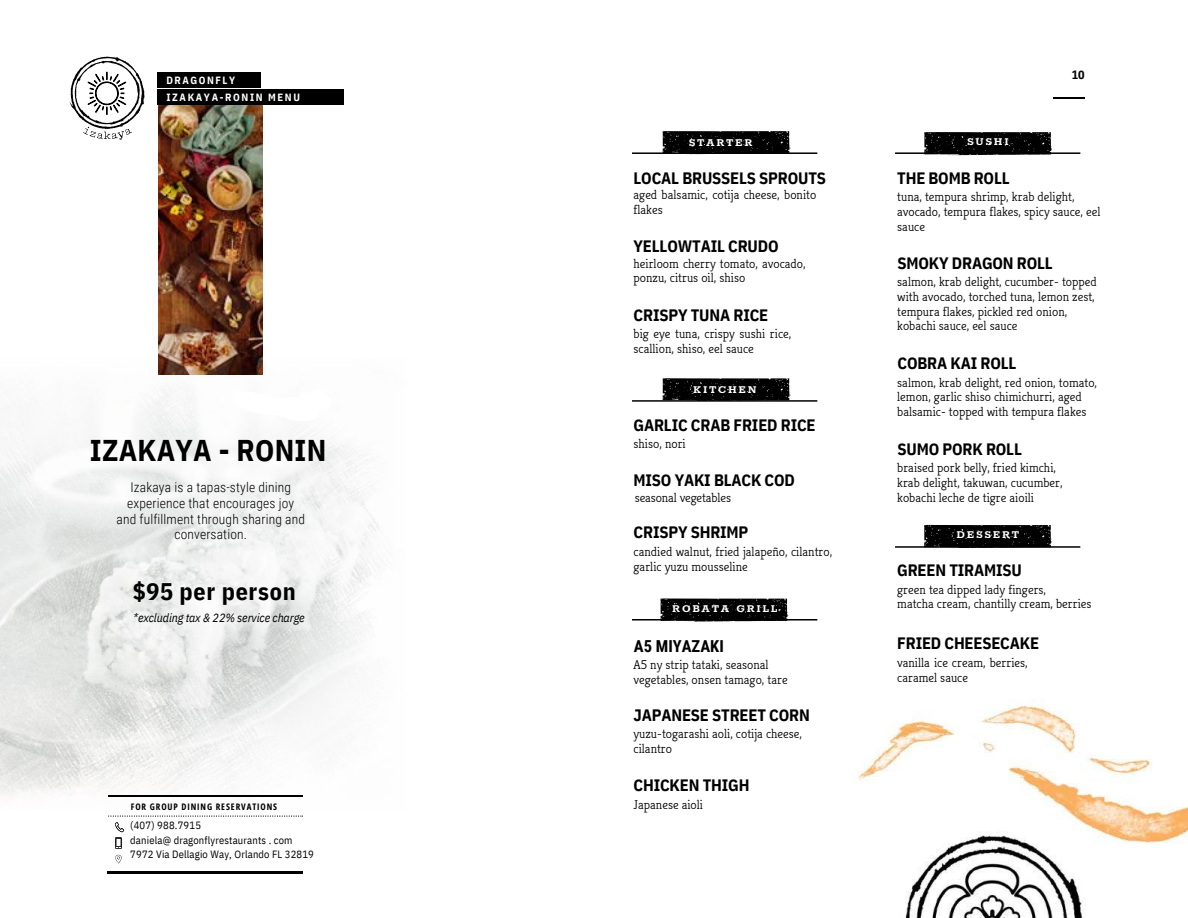
<style>
.page{position:relative;width:1188px;height:918px;background:#fff}
.page>*{position:absolute;margin:0;border:0;box-sizing:border-box;transform-origin:0 0}
.t1{font:700 30px "IBM Plex Sans Cond";letter-spacing:.01em;color:#000}
.t2{font:700 24px "IBM Plex Sans Cond";letter-spacing:.03em;color:#000}
.t3{font:700 16.5px "IBM Plex Sans Cond";letter-spacing:-.01em;color:#000}
.t4{font:700 16.5px "Roboto Condensed";color:#000}
.t5{font:300 13.5px/15.8px "Roboto Condensed";letter-spacing:.01em;color:#000;text-align:center}
.t6{font:300 12.75px/14.7px "Kreon";color:#000}
.t7{font:700 12px "Rokkitt";letter-spacing:.14em;color:#fff}
.t8{font:italic 12px "IBM Plex Sans Cond";letter-spacing:-.01em;color:#000}
.t9{font:700 12px "IBM Plex Sans Cond";color:#000}
.t10{font:10.5px/14.7px "IBM Plex Sans Cond";letter-spacing:.015em;color:#000}
.t11{font:700 10.5px "IBM Plex Sans Cond";letter-spacing:.155em;color:#fff}
.t12{font:700 9px "Open Sans Condensed";letter-spacing:.105em;color:#000}
</style>
<div class="page">
<svg style="left:660px;top:598px;width:129px;height:24px;background:#1a1a1a"></svg>
<hr style="left:632px;top:619px;width:185px;height:2px;background:#000">
<svg style="left:662px;top:131px;width:129px;height:24px;background:#171717"></svg>
<hr style="left:632px;top:152px;width:185px;height:2px;background:#000">
<svg style="left:662px;top:378px;width:129px;height:22px;background:#0e0e0e"></svg>
<hr style="left:632px;top:400px;width:185px;height:2px;background:#000">
<svg style="left:924px;top:525px;width:128px;height:21px;background:#080808"></svg>
<hr style="left:895px;top:546px;width:185px;height:2px;background:#000">
<svg style="left:924px;top:132px;width:128px;height:24px;background:#181818"></svg>
<hr style="left:895px;top:152px;width:185px;height:2px;background:#000">
<img style="left:0;top:389px;width:382px;height:407px">
<img style="left:158px;top:104px;width:105px;height:271px">
<hr style="left:108px;top:796px;width:195px;height:1px;background:#000">
<hr style="left:108px;top:872px;width:195px;height:1px;background:#000">
<svg style="left:115px;top:855px;width:7px;height:8px"></svg>
<svg style="left:108px;top:816px;width:195px;height:33px"></svg>
<svg style="left:234px;top:390px;width:98px;height:31px"></svg>
<svg style="left:70px;top:57px;width:75px;height:83px"></svg>
<div style="left:158px;top:72px;width:103px;height:15px;background:#000"></div>
<div style="left:158px;top:89px;width:186px;height:15px;background:#000"></div>
<hr style="left:1053px;top:97px;width:31px;height:1px;background:#000">
<img style="left:857px;top:701px;width:331px;height:217px">
<p class="t11" style="left:166px;top:73px;width:70px">DRAGONFLY</p>
<h5 class="t11" style="left:166px;top:90px;width:135px">IZAKAYA-RONIN MENU</h5>
<h5 class="t1" style="left:90px;top:430px;width:238px">IZAKAYA - RONIN</h5>
<h3 class="t5" style="left:117px;top:480px;width:190px">Izakaya is a tapas-style dining experience that encourages joy and fulfillment through sharing and conversation.</h3>
<h4 class="t2" style="left:133px;top:576px;width:164px">$95 per person</h4>
<h4 class="t8" style="left:133px;top:610px;width:173px">*excluding tax &amp; 22% service charge</h4>
<h3 class="t12" style="left:131px;top:800px;width:148px">FOR GROUP DINING RESERVATIONS</h3>
<h4 class="t10" style="left:130px;top:818px;width:72px">(407) 988.7915</h4>
<h3 class="t10" style="left:130px;top:832px;width:185px">daniela@ dragonflyrestaurants . com<br>7972 Via Dellagio Way, Orlando FL 32819</h3>
<h6 class="t7" style="left:689px;top:136px;width:65px">STARTER</h6>
<p class="t3" style="left:634px;top:167px;width:194px">LOCAL BRUSSELS SPROUTS</p>
<h5 class="t6" style="left:634px;top:187px;width:184px">aged balsamic, cotija cheese, bonito flakes</h5>
<h3 class="t3" style="left:634px;top:235px;width:147px">YELLOWTAIL CRUDO</h3>
<h4 class="t6" style="left:634px;top:256px;width:174px">heirloom cherry tomato, avocado, ponzu, citrus oil, shiso</h4>
<p class="t3" style="left:634px;top:304px;width:136px">CRISPY TUNA RICE</p>
<p class="t6" style="left:634px;top:326px;width:159px">big eye tuna, crispy sushi rice, scallion, shiso, eel sauce</p>
<h2 class="t7" style="left:693px;top:383px;width:65px">KITCHEN</h2>
<h3 class="t3" style="left:634px;top:414px;width:184px">GARLIC CRAB FRIED RICE</h3>
<h4 class="t6" style="left:634px;top:436px;width:54px">shiso, nori</h4>
<h3 class="t3" style="left:634px;top:469px;width:163px">MISO YAKI BLACK COD</h3>
<h4 class="t6" style="left:635px;top:490px;width:98px">seasonal vegetables</h4>
<p class="t3" style="left:634px;top:521px;width:116px">CRISPY SHRIMP</p>
<h5 class="t6" style="left:634px;top:544px;width:200px">candied walnut, fried jalapeño, cilantro, garlic yuzu mousseline</h5>
<p class="t7" style="left:672px;top:602px;width:107px">ROBATA GRILL</p>
<h3 class="t4" style="left:634px;top:637px;width:91px">A5 MIYAZAKI</h3>
<h4 class="t6" style="left:634px;top:657px;width:156px">A5 ny strip tataki, seasonal vegetables, onsen tamago, tare</h4>
<h4 class="t3" style="left:634px;top:704px;width:178px">JAPANESE STREET CORN</h4>
<h3 class="t6" style="left:634px;top:727px;width:170px">yuzu-togarashi aoli, cotija cheese, cilantro</h3>
<p class="t3" style="left:634px;top:774px;width:117px">CHICKEN THIGH</p>
<h5 class="t6" style="left:634px;top:798px;width:71px">Japanese aioli</h5>
<p class="t7" style="left:967px;top:136px;width:43px">SUSHI</p>
<h3 class="t9" style="left:1072px;top:67px;width:14px">10</h3>
<h1 class="t3" style="left:897px;top:167px;width:114px">THE BOMB ROLL</h1>
<h4 class="t6" style="left:897px;top:190px;width:205px">tuna, tempura shrimp, krab delight, avocado, tempura flakes, spicy sauce, eel sauce</h4>
<p class="t3" style="left:898px;top:252px;width:157px">SMOKY DRAGON ROLL</p>
<p class="t6" style="left:897px;top:275px;width:201px">salmon, krab delight, cucumber- topped with avocado, torched tuna, lemon zest, tempura flakes, pickled red onion, kobachi sauce, eel sauce</p>
<h3 class="t3" style="left:898px;top:352px;width:120px">COBRA KAI ROLL</h3>
<h4 class="t6" style="left:897px;top:375px;width:201px">salmon, krab delight, red onion, tomato, lemon, garlic shiso chimichurri, aged balsamic- topped with tempura flakes</h4>
<h3 class="t3" style="left:898px;top:438px;width:126px">SUMO PORK ROLL</h3>
<h4 class="t6" style="left:897px;top:461px;width:167px">braised pork belly, fried kimchi, krab delight, takuwan, cucumber, kobachi leche de tigre aioili</h4>
<p class="t7" style="left:957px;top:528px;width:64px">DESSERT</p>
<p class="t3" style="left:897px;top:559px;width:126px">GREEN TIRAMISU</p>
<p class="t6" style="left:897px;top:582px;width:196px">green tea dipped lady fingers,<br>matcha cream, chantilly cream, berries</p>
<h3 class="t3" style="left:897px;top:633px;width:143px">FRIED CHEESECAKE</h3>
<h4 class="t6" style="left:897px;top:655px;width:132px">vanilla ice cream, berries, caramel sauce</h4>
</div>
